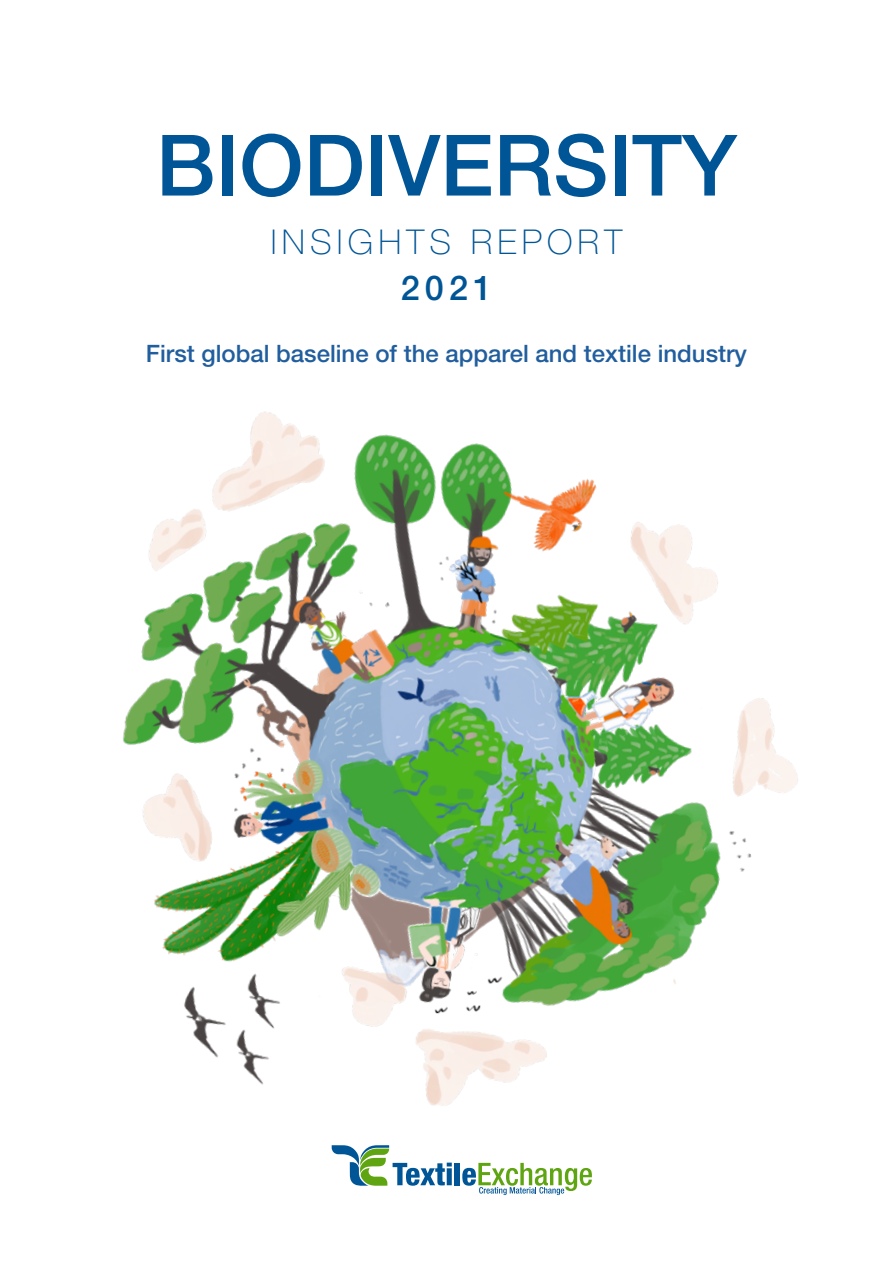
<style>
.page{position:relative;width:893px;height:1263px;background:#fff}
.page>*{position:absolute;margin:0;border:0;box-sizing:border-box;transform-origin:0 0}
.t1{font:500 84.75px "Helvetica Neue LT Std";color:#005596}
.t2{font:100 34.2px "Helvetica Neue LT Std";letter-spacing:.15em;color:#005596}
.t3{font:500 34.2px "Helvetica Neue LT Std";color:#005596}
.t4{font:500 24px "Helvetica Neue LT Std";color:#215e9e}
</style>
<div class="page">
<svg style="left:479px;top:1189px;width:97px;height:6px"></svg>
<img style="left:123px;top:411px;width:675px;height:778px">
<h1 class="t1" style="left:156px;top:115px;width:583px">BIODIVERSITY</h1>
<h2 class="t2" style="left:271px;top:223px;width:353px">INSIGHTS REPORT</h2>
<h2 class="t3" style="left:401px;top:267px;width:93px">2021</h2>
<p class="t4" style="left:146px;top:339px;width:603px">First global baseline of the apparel and textile industry</p>
</div>
